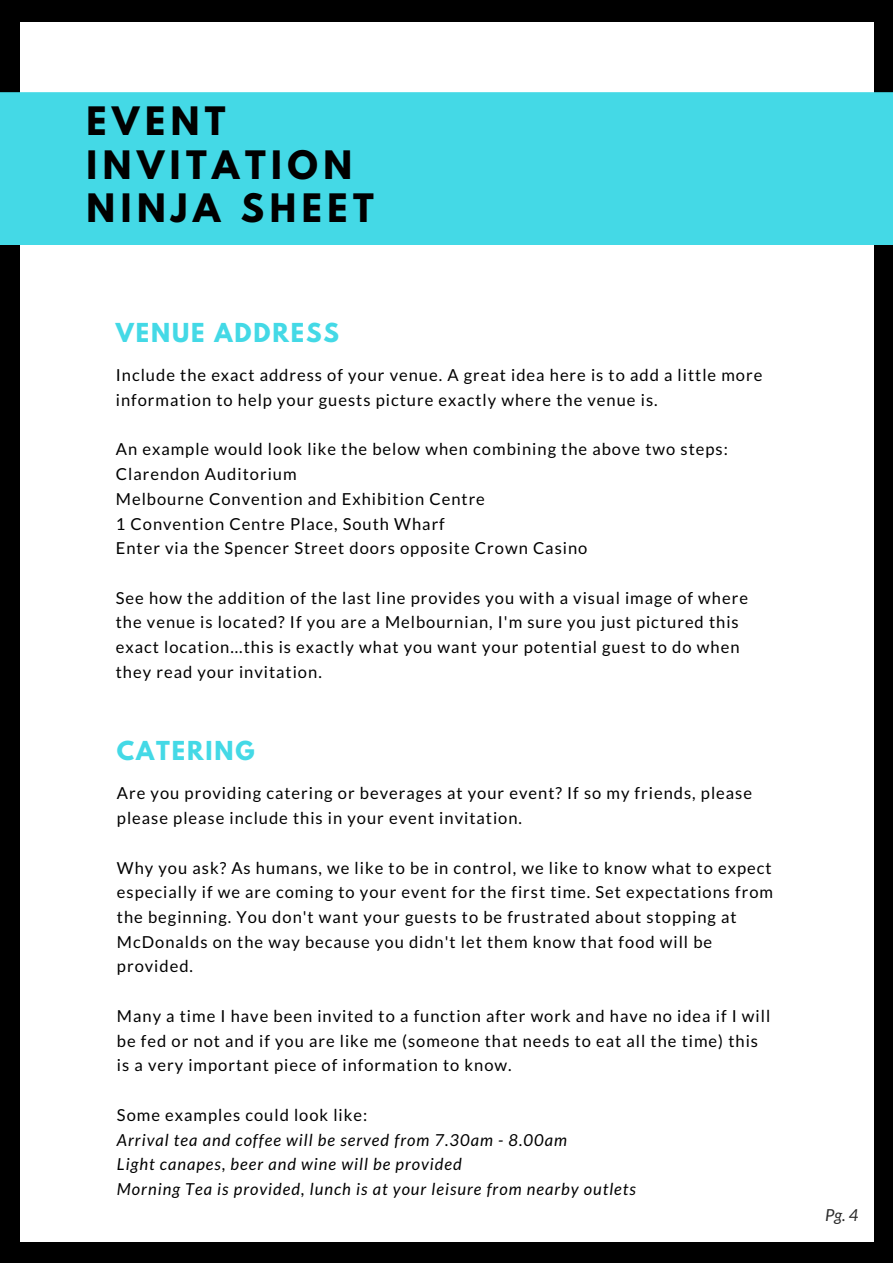
<style>
.page{position:relative;width:893px;height:1263px;background:#fff}
.page>*{position:absolute;margin:0;border:0;box-sizing:border-box;transform-origin:0 0}
.t1{font:700 34.65px/43.8px "League Spartan";letter-spacing:.16em;color:#000}
.t2{font:700 23.1px "League Spartan";letter-spacing:.08em;color:#44d9e6}
.t3{font:16.5px/24.8px "Lato";letter-spacing:.06em;color:#000}
.t4{font:italic 16.5px/24.8px "Lato";letter-spacing:.06em;color:#000}
.t5{font:italic 16.5px "Lato";color:#2b2b2b}
</style>
<div class="page">
<div style="left:874px;top:1242px;width:18px;height:20px;background:#000"></div>
<div style="left:0;top:20px;width:19px;height:1224px;background:#000"></div>
<div style="left:0;top:1242px;width:19px;height:20px;background:#000"></div>
<div style="left:874px;top:20px;width:18px;height:1224px;background:#000"></div>
<div style="left:18px;top:1242px;width:857px;height:20px;background:#000"></div>
<div style="left:874px;top:0;width:18px;height:21px;background:#000"></div>
<div style="left:0;top:0;width:19px;height:21px;background:#000"></div>
<div style="left:18px;top:0;width:857px;height:21px;background:#000"></div>
<div style="left:0;top:92px;width:892px;height:153px;background:#44d9e6"></div>
<h1 class="t1" style="left:87px;top:103px;width:289px">EVENT<br>INVITATION<br>NINJA SHEET</h1>
<h2 class="t2" style="left:116px;top:321px;width:225px">VENUE ADDRESS</h2>
<p class="t3" style="left:116px;top:362px;width:648px">Include the exact address of your venue. A great idea here is to add a little more information to help your guests picture exactly where the venue is.</p>
<p class="t3" style="left:116px;top:437px;width:613px">An example would look like the below when combining the above two steps:<br>Clarendon Auditorium<br>Melbourne Convention and Exhibition Centre<br>1 Convention Centre Place, South Wharf<br>Enter via the Spencer Street doors opposite Crown Casino</p>
<p class="t3" style="left:116px;top:585px;width:633px">See how the addition of the last line provides you with a visual image of where the venue is located? If you are a Melbournian, I'm sure you just pictured this exact location...this is exactly what you want your potential guest to do when they read your invitation.</p>
<h2 class="t2" style="left:117px;top:739px;width:139px">CATERING</h2>
<p class="t3" style="left:117px;top:780px;width:636px">Are you providing catering or beverages at your event? If so my friends, please please please include this in your event invitation.</p>
<p class="t3" style="left:117px;top:855px;width:657px">Why you ask? As humans, we like to be in control, we like to know what to expect especially if we are coming to your event for the first time. Set expectations from the beginning. You don't want your guests to be frustrated about stopping at McDonalds on the way because you didn't let them know that food will be provided.</p>
<p class="t3" style="left:117px;top:1003px;width:654px">Many a time I have been invited to a function after work and have no idea if I will be fed or not and if you are like me (someone that needs to eat all the time) this is a very important piece of information to know.</p>
<p class="t3" style="left:117px;top:1102px;width:252px">Some examples could look like:</p>
<p class="t4" style="left:117px;top:1127px;width:520px">Arrival tea and coffee will be served from 7.30am - 8.00am<br>Light canapes, beer and wine will be provided<br>Morning Tea is provided, lunch is at your leisure from nearby outlets</p>
<p class="t5" style="left:825px;top:1204px;width:35px">Pg. 4</p>
</div>
